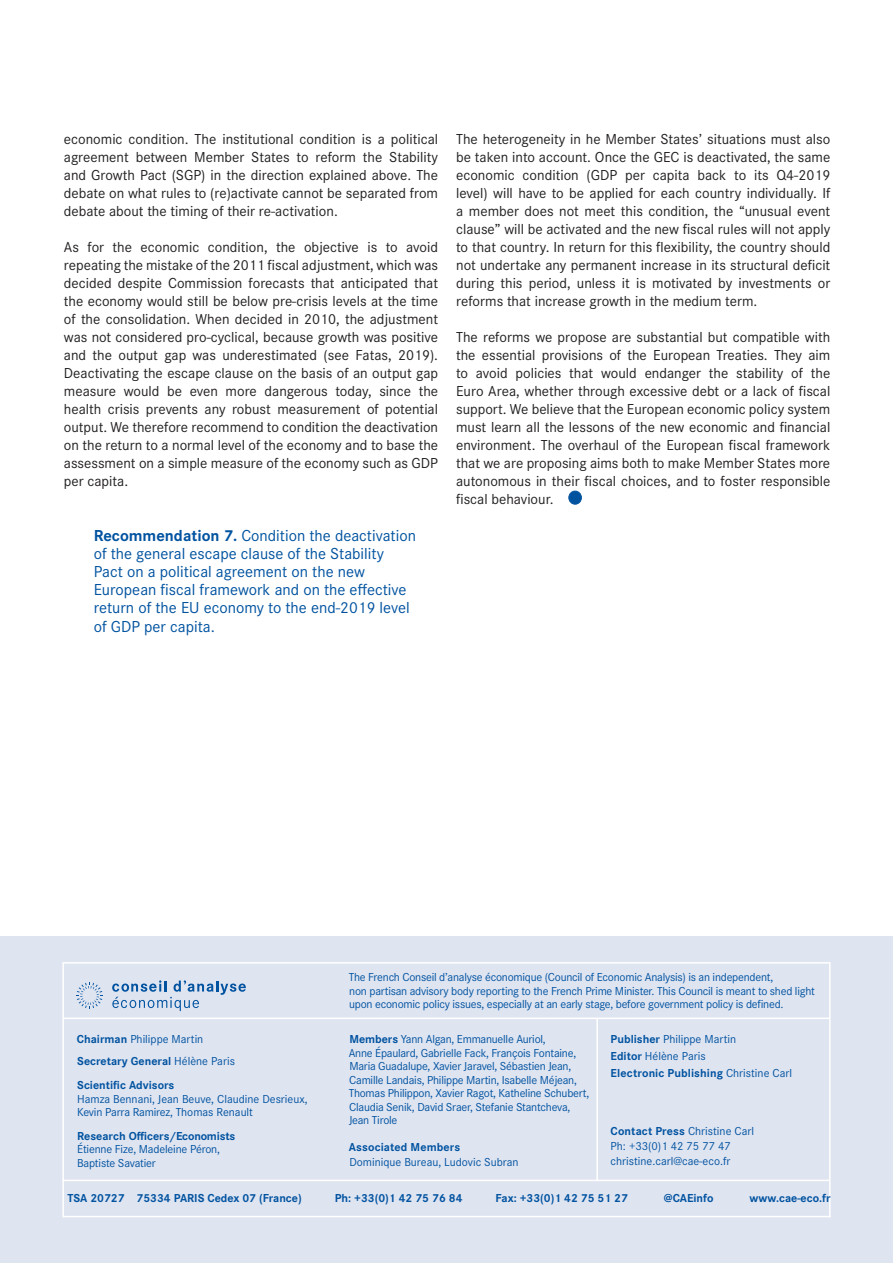
<style>
.page{position:relative;width:893px;height:1263px;background:#fff}
.page>*{position:absolute;margin:0;border:0;box-sizing:border-box;transform-origin:0 0}
.Texte___Exergue{font:16.5px/18px "Corporate S";color:#0153a0}
.Texte___Normal{font:15px/18px "Corporate S";color:#231f20;text-align:justify}
.Organigramme{font:12px/13.5px "Corporate S";letter-spacing:-.02em;color:#0153a0}
.Organigramme-2{font:12px/15px "Corporate S";color:#0153a0}
.Coordonnées{font:700 12px "Corporate S";color:#0153a0}
.Organigramme-3{font:700 12px "Corporate S";letter-spacing:.005em;color:#0153a0}
.s1{font-weight:700}
.s2{font-weight:400}
</style>
<div class="page">
<div style="left:0;top:936px;width:893px;height:327px;background:#dfe4f1"></div>
<svg style="left:112px;top:980px;width:134px;height:31px"></svg>
<svg style="left:76px;top:982px;width:27px;height:26px"></svg>
<hr style="left:64px;top:962px;width:765px;height:2px;background:#fff">
<hr style="left:64px;top:1017px;width:765px;height:2px;background:#fff">
<hr style="left:62px;top:1180px;width:767px;height:1px;background:#fff">
<hr style="left:63px;top:1216px;width:768px;height:1px;background:#fff">
<hr style="left:62px;top:962px;width:2px;height:255px;background:#fff">
<hr style="left:829px;top:962px;width:2px;height:255px;background:#fff">
<hr style="left:596px;top:1018px;width:2px;height:163px;background:#fff">
<div style="left:569px;top:491px;width:12px;height:13px;background:#0153a0;border-radius:50%"></div>
<div style="left:569px;top:491px;width:13px;height:13px;border:1px solid #0153a0;border-radius:50%"></div>
<p class="Texte___Normal" style="left:64px;top:129px;width:376px">economic condition. The institutional condition is a political agreement between Member States to reform the Stability and Growth Pact (SGP) in the direction explained above. The debate on what rules to (re)activate cannot be separated from debate about the timing of their re-activation.</p>
<p class="Texte___Normal" style="left:64px;top:237px;width:376px">As for the economic condition, the objective is to avoid repeating the mistake of the 2011 fiscal adjustment, which was decided despite Commission forecasts that anticipated that the economy would still be below pre-crisis levels at the time of the consolidation. When decided in 2010, the adjustment was not considered pro-cyclical, because growth was positive and the output gap was underestimated (see Fatas, 2019).<br>Deactivating the escape clause on the basis of an output gap measure would be even more dangerous today, since the health crisis prevents any robust measurement of potential output. We therefore recommend to condition the deactivation on the return to a normal level of the economy and to base the assessment on a simple measure of the economy such as GDP per capita.</p>
<p class="Texte___Exergue" style="left:94px;top:526px;width:324px"><span class="s1">Recommendation 7.</span> Condition the deactivation of the general escape clause of the Stability Pact on a political agreement on the new European fiscal framework and on the effective return of the EU economy to the end-2019 level of GDP per capita.</p>
<p class="Texte___Normal" style="left:456px;top:129px;width:376px">The heterogeneity in he Member States’ situations must also be taken into account. Once the GEC is deactivated, the same economic condition (GDP per capita back to its Q4-2019 level) will have to be applied for each country individually. If a member does not meet this condition, the “unusual event clause” will be activated and the new fiscal rules will not apply to that country. In return for this flexibility, the country should not undertake any permanent increase in its structural deficit during this period, unless it is motivated by investments or reforms that increase growth in the medium term.</p>
<p class="Texte___Normal" style="left:456px;top:328px;width:376px">The reforms we propose are substantial but compatible with the essential provisions of the European Treaties. They aim to avoid policies that would endanger the stability of the Euro Area, whether through excessive debt or a lack of fiscal support. We believe that the European economic policy system must learn all the lessons of the new economic and financial environment. The overhaul of the European fiscal framework that we are proposing aims both to make Member States more autonomous in their fiscal choices, and to foster responsible fiscal behaviour.</p>
<p class="Organigramme-2" style="left:77px;top:1031px;width:128px"><span class="s1">Chairman</span> Philippe Martin</p>
<p class="Organigramme-3" style="left:77px;top:1053px;width:159px">Secretary General <span class="s2">Hélène Paris</span></p>
<p class="Organigramme-2" style="left:77px;top:1078px;width:232px;line-height:13.5px"><span class="s1">Scientific Advisors<br></span>Hamza Bennani, Jean Beuve, Claudine Desrieux,<br>Kevin Parra Ramirez, Thomas Renault</p>
<p class="Organigramme" style="left:77px;top:1128px;width:160px"><span class="s1">Research Officers/Economists<br></span>Étienne Fize, Madeleine Péron,<br>Baptiste Savatier</p>
<p class="Organigramme" style="left:349px;top:970px;width:468px">The French Conseil d’analyse économique (Council of Economic Analysis) is an independent,<br>non partisan advisory body reporting to the French Prime Minister. This Council is meant to shed light upon economic policy issues, especially at an early stage, before government policy is defined.</p>
<p class="Organigramme" style="left:349px;top:1032px;width:242px"><span class="s1">Members</span> Yann Algan, Emmanuelle Auriol,<br>Anne Épaulard, Gabrielle Fack, François Fontaine, Maria Guadalupe, Xavier Jaravel, Sébastien Jean, Camille Landais, Philippe Martin, Isabelle Méjean, Thomas Philippon, Xavier Ragot, Katheline Schubert,</p>
<p class="Organigramme" style="left:349px;top:1099px;width:223px">Claudia Senik, David Sraer, Stefanie Stantcheva,<br>Jean Tirole</p>
<p class="Organigramme-2" style="left:349px;top:1139px;width:171px"><span class="s1">Associated Members<br></span>Dominique Bureau, Ludovic Subran</p>
<p class="Organigramme-2" style="left:611px;top:1031px;width:127px"><span class="s1">Publisher</span> Philippe Martin</p>
<p class="Organigramme-2" style="left:611px;top:1048px;width:96px"><span class="s1">Editor</span> Hélène Paris</p>
<p class="Organigramme-3" style="left:611px;top:1065px;width:183px">Electronic Publishing <span class="s2">Christine Carl</span></p>
<p class="Organigramme-2" style="left:611px;top:1123px;width:145px"><span class="s1">Contact Press</span> Christine Carl<br>Ph: +33(0)1 42 75 77 47 christine.carl@cae-eco.fr</p>
<p class="Coordonnées" style="left:67px;top:1190px;width:236px">TSA 20727 75334 PARIS Cedex 07 (France)</p>
<p class="Coordonnées" style="left:335px;top:1190px;width:129px">Ph: +33(0)1 42 75 76 84</p>
<p class="Coordonnées" style="left:495px;top:1190px;width:134px">Fax: +33(0)1 42 75 51 27</p>
<p class="Coordonnées" style="left:664px;top:1190px;width:51px">@CAEinfo</p>
<p class="Coordonnées" style="left:749px;top:1190px;width:83px">www.cae-eco.fr</p>
</div>
